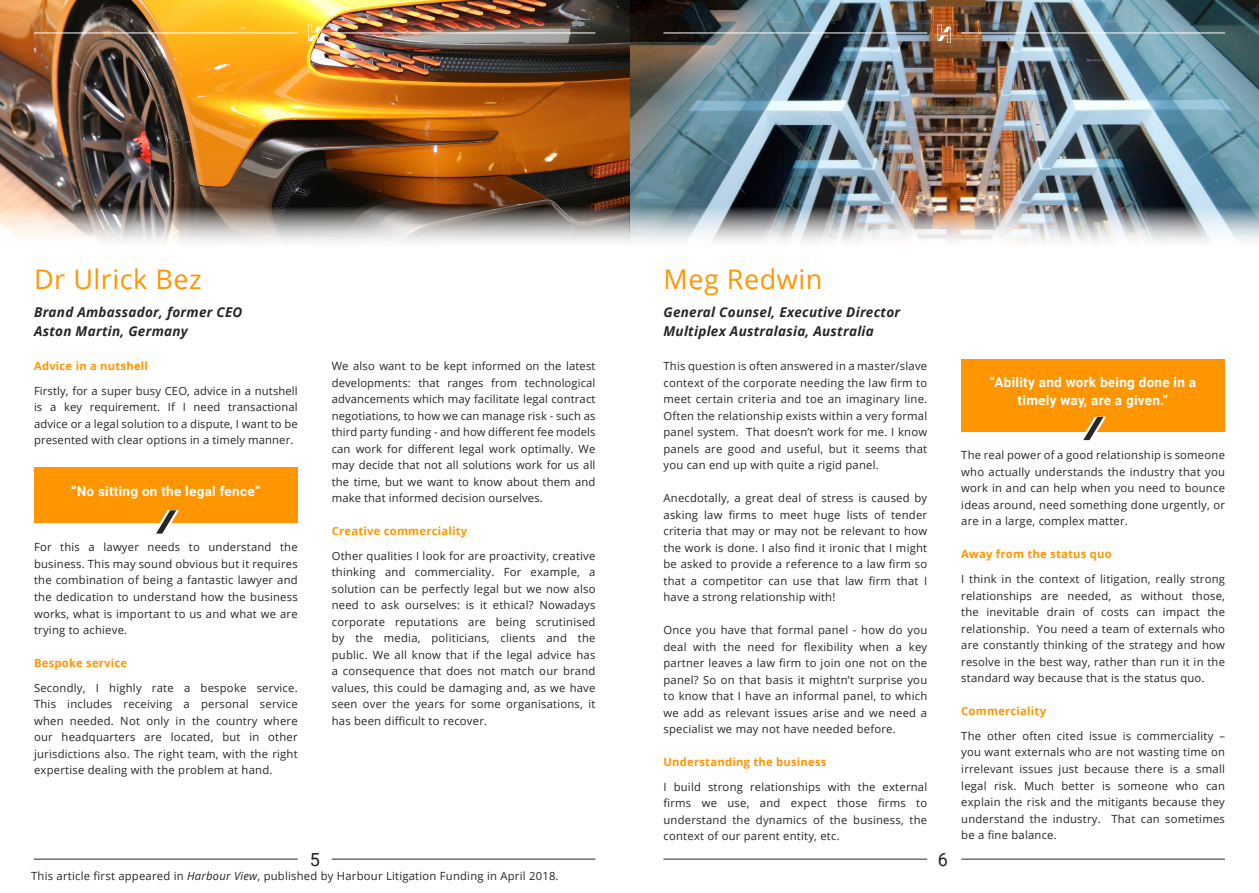
<style>
.page{position:relative;width:1259px;height:893px;background:#fff}
.page>*{position:absolute;margin:0;border:0;box-sizing:border-box;transform-origin:0 0}
.Article_Name{font:27px "Open Sans";letter-spacing:.02em;color:#ff9600}
.Folio{font:18px "Roboto";color:#231f20}
.Article_Title{font:italic 700 13.5px "Open Sans";letter-spacing:.02em;color:#262626}
.Article_Quote{font:700 13.5px/18px "Roboto";letter-spacing:.02em;color:#fff;text-align:center}
.Paragraph{font:11.25px/16.5px "Open Sans";letter-spacing:.02em;color:#262626;text-align:justify}
.Article_Bold_Orange{font:700 11.25px "Open Sans";letter-spacing:.02em;color:#ff9600}
.s1{font-style:italic}
</style>
<div class="page">
<img style="left:0;top:0;width:1259px;height:243px">
<hr style="left:663px;top:859px;width:264px;height:1px;background:#262626">
<hr style="left:961px;top:859px;width:264px;height:1px;background:#262626">
<div style="left:961px;top:359px;width:263px;height:73px;background:#ff9600"></div>
<svg style="left:1083px;top:416px;width:24px;height:25px"></svg>
<hr style="left:34px;top:859px;width:264px;height:1px;background:#262626">
<hr style="left:332px;top:859px;width:263px;height:1px;background:#262626">
<hr style="left:663px;top:33px;width:264px;height:1px;background:#fff">
<hr style="left:961px;top:33px;width:264px;height:1px;background:#fff">
<svg style="left:937px;top:25px;width:14px;height:18px"></svg>
<div style="left:34px;top:468px;width:263px;height:55px;background:#ff9600"></div>
<svg style="left:156px;top:510px;width:23px;height:24px"></svg>
<hr style="left:34px;top:33px;width:264px;height:1px;background:#fff">
<hr style="left:332px;top:33px;width:263px;height:1px;background:#fff">
<svg style="left:308px;top:25px;width:13px;height:18px"></svg>
<p class="Article_Name" style="left:34px;top:260px;width:169px">Dr Ulrick Bez</p>
<p class="Article_Title" style="left:34px;top:302px;width:210px">Brand Ambassador, former CEO</p>
<p class="Article_Title" style="left:34px;top:322px;width:155px">Aston Martin, Germany</p>
<p class="Article_Bold_Orange" style="left:34px;top:358px;width:115px">Advice in a nutshell</p>
<p class="Paragraph" style="left:34px;top:382px;width:265px">Firstly, for a super busy CEO, advice in a nutshell is a key requirement. If I need transactional advice or a legal solution to a dispute, I want to be presented with clear options in a timely manner.</p>
<p class="Article_Quote" style="left:71px;top:482px;width:191px">“No sitting on the legal fence”</p>
<p class="Paragraph" style="left:34px;top:539px;width:265px">For this a lawyer needs to understand the business. This may sound obvious but it requires the combination of being a fantastic lawyer and the dedication to understand how the business works, what is important to us and what we are trying to achieve.</p>
<p class="Article_Bold_Orange" style="left:34px;top:655px;width:95px">Bespoke service</p>
<p class="Paragraph" style="left:34px;top:679px;width:265px">Secondly, I highly rate a bespoke service.<br>This includes receiving a personal service when needed. Not only in the country where our headquarters are located, but in other jurisdictions also. The right team, with the right expertise dealing with the problem at hand.</p>
<p class="Paragraph" style="left:332px;top:357px;width:265px">We also want to be kept informed on the latest developments: that ranges from technological advancements which may facilitate legal contract negotiations, to how we can manage risk - such as third party funding - and how different fee models can work for different legal work optimally. We may decide that not all solutions work for us all the time, but we want to know about them and make that informed decision ourselves.</p>
<p class="Article_Bold_Orange" style="left:332px;top:523px;width:137px">Creative commerciality</p>
<p class="Paragraph" style="left:332px;top:547px;width:265px">Other qualities I look for are proactivity, creative thinking and commerciality. For example, a solution can be perfectly legal but we now also need to ask ourselves: is it ethical? Nowadays corporate reputations are being scrutinised by the media, politicians, clients and the public. We all know that if the legal advice has a consequence that does not match our brand values, this could be damaging and, as we have seen over the years for some organisations, it has been difficult to recover.</p>
<p class="Article_Name" style="left:663px;top:260px;width:161px">Meg Redwin</p>
<p class="Article_Title" style="left:663px;top:302px;width:238px">General Counsel, Executive Director</p>
<p class="Article_Title" style="left:663px;top:322px;width:212px">Multiplex Australasia, Australia</p>
<p class="Paragraph" style="left:663px;top:357px;width:265px">This question is often answered in a master/slave context of the corporate needing the law firm to meet certain criteria and toe an imaginary line.<br>Often the relationship exists within a very formal panel system. That doesn’t work for me. I know panels are good and useful, but it seems that you can end up with quite a rigid panel.</p>
<p class="Paragraph" style="left:663px;top:489px;width:265px">Anecdotally, a great deal of stress is caused by asking law firms to meet huge lists of tender criteria that may or may not be relevant to how the work is done. I also find it ironic that I might be asked to provide a reference to a law firm so that a competitor can use that law firm that I have a strong relationship with!</p>
<p class="Paragraph" style="left:663px;top:621px;width:265px">Once you have that formal panel - how do you deal with the need for flexibility when a key partner leaves a law firm to join one not on the panel? So on that basis it mightn’t surprise you to know that I have an informal panel, to which we add as relevant issues arise and we need a specialist we may not have needed before.</p>
<p class="Article_Bold_Orange" style="left:663px;top:754px;width:164px">Understanding the business</p>
<p class="Paragraph" style="left:663px;top:778px;width:265px">I build strong relationships with the external firms we use, and expect those firms to understand the dynamics of the business, the context of our parent entity, etc.</p>
<p class="Folio" style="left:310px;top:847px;width:12px">5</p>
<p class="Folio" style="left:938px;top:847px;width:12px">6</p>
<p class="Paragraph" style="left:31px;top:867px;width:529px">This article first appeared in <span class="s1">Harbour View</span>, published by Harbour Litigation Funding in April 2018.</p>
<p class="Article_Quote" style="left:989px;top:373px;width:208px">“Ability and work being done in a timely way, are a given.”</p>
<p class="Paragraph" style="left:961px;top:447px;width:265px">The real power of a good relationship is someone who actually understands the industry that you work in and can help when you need to bounce ideas around, need something done urgently, or are in a large, complex matter.</p>
<p class="Article_Bold_Orange" style="left:961px;top:546px;width:152px">Away from the status quo</p>
<p class="Paragraph" style="left:961px;top:571px;width:265px">I think in the context of litigation, really strong relationships are needed, as without those, the inevitable drain of costs can impact the relationship. You need a team of externals who are constantly thinking of the strategy and how resolve in the best way, rather than run it in the standard way because that is the status quo.</p>
<p class="Article_Bold_Orange" style="left:961px;top:703px;width:86px">Commerciality</p>
<p class="Paragraph" style="left:961px;top:727px;width:265px">The other often cited issue is commerciality – you want externals who are not wasting time on irrelevant issues just because there is a small legal risk. Much better is someone who can explain the risk and the mitigants because they understand the industry. That can sometimes be a fine balance.</p>
</div>
